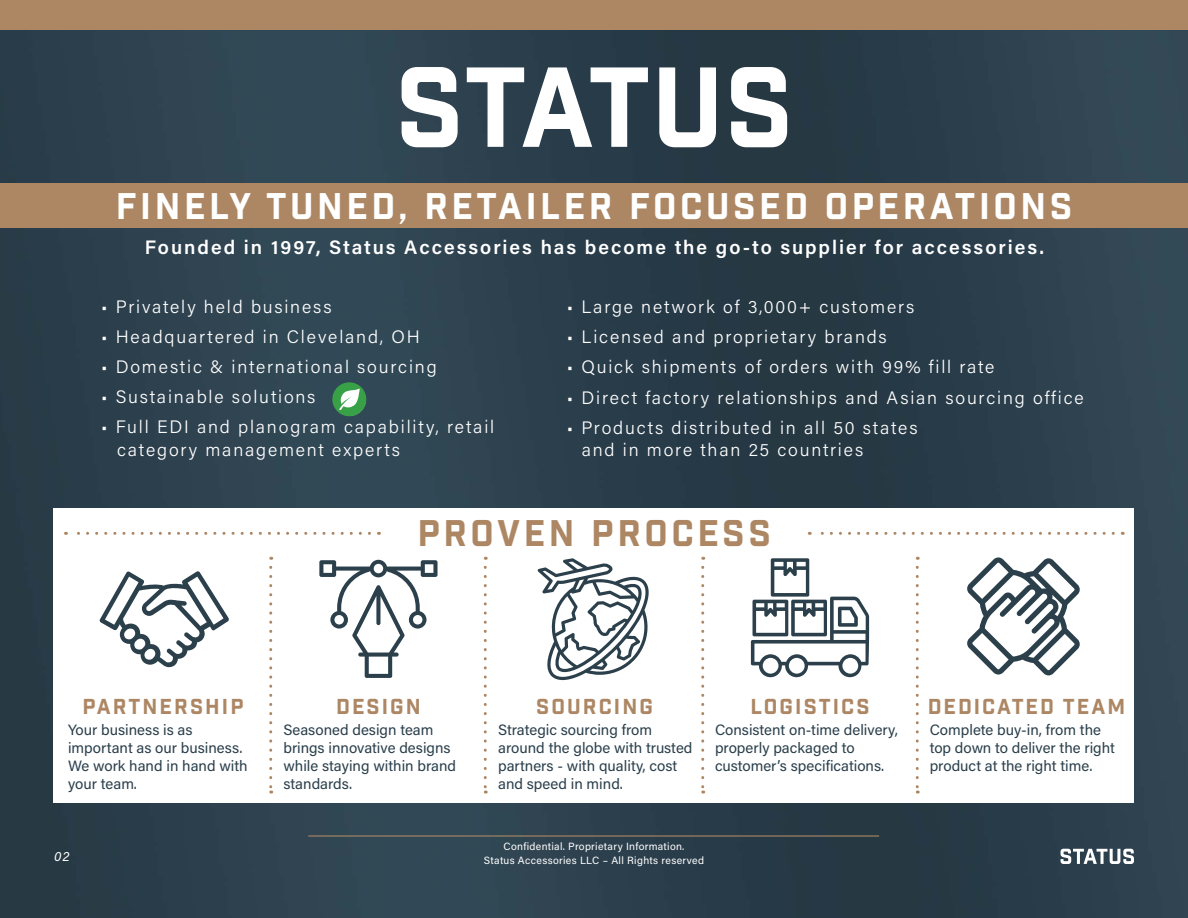
<style>
.page{position:relative;width:1188px;height:918px;background:#fff}
.page>*{position:absolute;margin:0;border:0;box-sizing:border-box;transform-origin:0 0}
.t1{font:36px "Industry Inc Base";letter-spacing:.1em;color:#fff}
.t2{font:36px "Industry Inc Base";letter-spacing:.1em;color:#ad8764}
.t3{font:21px "Industry Inc Base";letter-spacing:.1em;color:#ad8764}
.t4{font:600 19.5px "Acumin Pro";letter-spacing:.1em;color:#fff}
.t5{font:300 18px/22.5px "Acumin Pro";letter-spacing:.1em;color:#fff}
.t6{font:15px/18px "Acumin Pro";color:#2a3f4b}
.t7{font:italic 13.5px "Acumin Pro";color:#fff}
.t8{font:10.5px "Acumin Pro";letter-spacing:.03em;color:#fff}
</style>
<div class="page">
<img style="left:0;top:29px;width:1188px;height:889px">
<div style="left:0;top:0;width:1188px;height:29px;background:#ad8764"></div>
<div style="left:0;top:183px;width:1188px;height:45px;background:#ad8764"></div>
<hr style="left:308px;top:835px;width:571px;height:2px;background:#ad8764">
<svg style="left:332px;top:382px;width:34px;height:34px"></svg>
<svg style="left:1061px;top:849px;width:73px;height:15px"></svg>
<div style="left:54px;top:508px;width:1080px;height:294px;background:#fff"></div>
<svg style="left:319px;top:560px;width:119px;height:118px"></svg>
<svg style="left:751px;top:558px;width:118px;height:119px"></svg>
<svg style="left:99px;top:571px;width:130px;height:96px"></svg>
<svg style="left:538px;top:558px;width:111px;height:122px"></svg>
<svg style="left:269px;top:567px;width:3px;height:227px"></svg>
<svg style="left:484px;top:567px;width:3px;height:227px"></svg>
<svg style="left:701px;top:567px;width:3px;height:227px"></svg>
<svg style="left:916px;top:567px;width:3px;height:227px"></svg>
<svg style="left:967px;top:557px;width:113px;height:118px"></svg>
<svg style="left:65px;top:532px;width:305px;height:3px"></svg>
<svg style="left:809px;top:532px;width:304px;height:3px"></svg>
<svg style="left:402px;top:67px;width:56px;height:80px"></svg>
<svg style="left:467px;top:67px;width:181px;height:80px"></svg>
<svg style="left:659px;top:67px;width:57px;height:80px"></svg>
<svg style="left:731px;top:67px;width:56px;height:80px"></svg>
<h1 class="t1" style="left:116px;top:184px;width:958px">FINELY TUNED, RETAILER FOCUSED OPERATIONS</h1>
<p class="t4" style="left:145px;top:234px;width:901px">Founded in 1997, Status Accessories has become the go-to supplier for accessories.</p>
<p class="t5" style="left:101px;top:295px;width:232px">• Privately held business</p>
<p class="t5" style="left:101px;top:325px;width:320px">• Headquartered in Cleveland, OH</p>
<p class="t5" style="left:101px;top:355px;width:337px">• Domestic &amp; international sourcing</p>
<p class="t5" style="left:101px;top:385px;width:216px">• Sustainable solutions</p>
<p class="t5" style="left:117px;top:415px;width:379px;text-indent:-16px">• Full EDI and planogram capability, retail category management experts</p>
<p class="t5" style="left:567px;top:295px;width:349px">• Large network of 3,000+ customers</p>
<p class="t5" style="left:567px;top:325px;width:322px">• Licensed and proprietary brands</p>
<p class="t5" style="left:567px;top:355px;width:429px">• Quick shipments of orders with 99% fill rate</p>
<p class="t5" style="left:567px;top:385px;width:518px">• Direct factory relationships and Asian sourcing office</p>
<p class="t5" style="left:582px;top:415px;width:338px;text-indent:-15px">• Products distributed in all 50 states and in more than 25 countries</p>
<h1 class="t2" style="left:417px;top:511px;width:355px">PROVEN PROCESS</h1>
<p class="t3" style="left:83px;top:694px;width:162px">PARTNERSHIP</p>
<p class="t3" style="left:336px;top:694px;width:86px">DESIGN</p>
<p class="t3" style="left:536px;top:694px;width:118px">SOURCING</p>
<p class="t3" style="left:751px;top:694px;width:121px">LOGISTICS</p>
<p class="t3" style="left:928px;top:694px;width:199px">DEDICATED TEAM</p>
<p class="t6" style="left:68px;top:721px;width:181px">Your business is as important as our business.<br>We work hand in hand with your team.</p>
<p class="t6" style="left:283px;top:721px;width:174px">Seasoned design team brings innovative designs while staying within brand standards.</p>
<p class="t6" style="left:498px;top:721px;width:196px">Strategic sourcing from around the globe with trusted partners - with quality, cost and speed in mind.</p>
<p class="t6" style="left:715px;top:721px;width:184px">Consistent on-time delivery, properly packaged to customer’s specifications.</p>
<p class="t6" style="left:930px;top:721px;width:187px">Complete buy-in, from the top down to deliver the right product at the right time.</p>
<p class="t8" style="left:504px;top:839px;width:182px">Confidential. Proprietary Information.</p>
<p class="t7" style="left:54px;top:847px;width:17px">02</p>
<p class="t8" style="left:484px;top:853px;width:222px">Status Accessories LLC – All Rights reserved</p>
</div>
